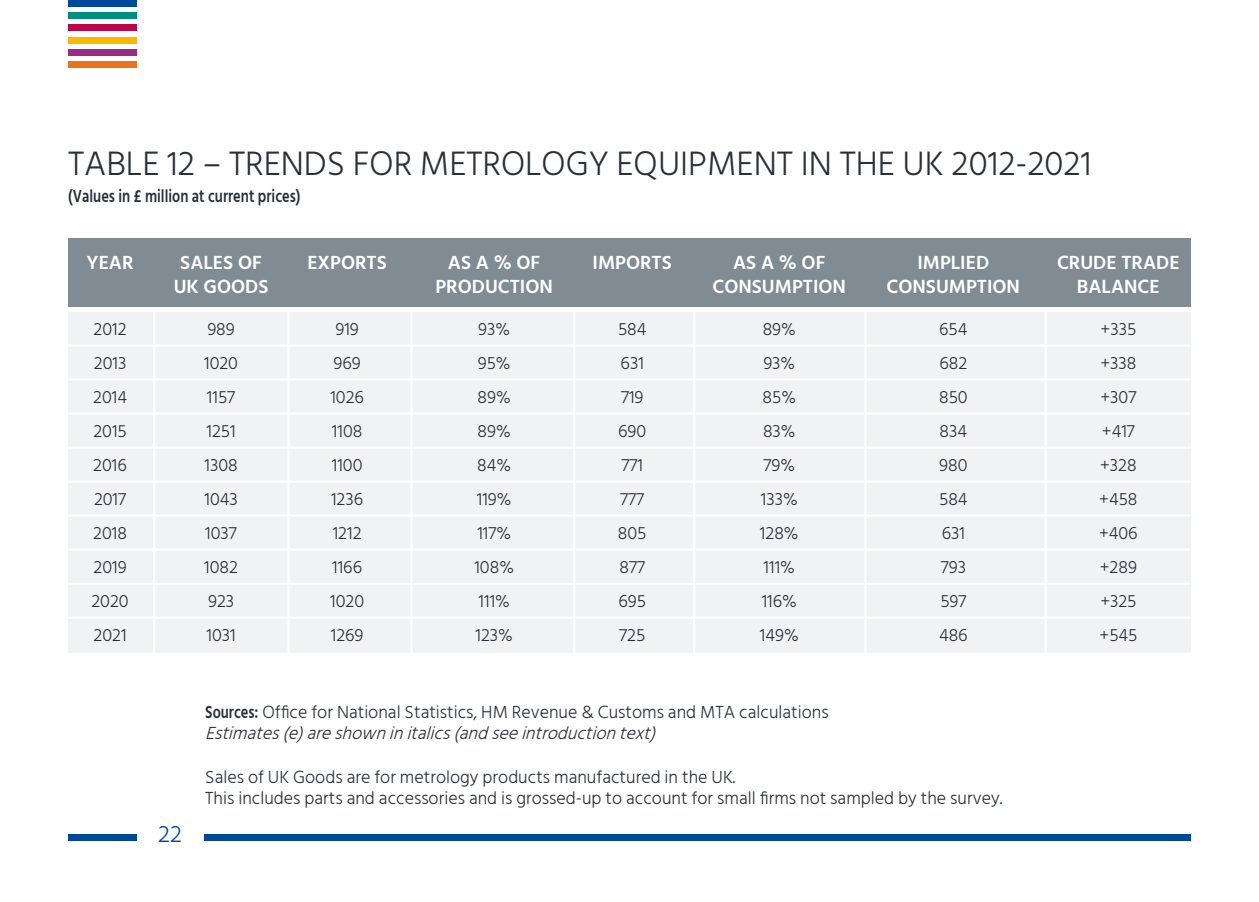
<style>
.page{position:relative;width:1259px;height:902px;background:#fff}
.page>*{position:absolute;margin:0;border:0;box-sizing:border-box;transform-origin:0 0}
.t1{font:300 34.8px "Hind Siliguri";color:#25303b}
.t2{font:300 24px "Hind Siliguri";color:#00489a}
.t3{font:600 19.5px "Hind Siliguri";color:#fff}
.t4{font:300 18px/21.6px "Hind Siliguri";color:#25303b}
.t5{font:600 18px "Hind Siliguri";color:#25303b;scale:.8 1}
.s1{font-weight:600}
.s2{font-style:italic}
</style>
<div class="page">
<div style="left:68px;top:833px;width:68px;height:7px;background:#00489a"></div>
<div style="left:204px;top:833px;width:987px;height:7px;background:#00489a"></div>
<div style="left:68px;top:12px;width:68px;height:7px;background:#008e80"></div>
<div style="left:68px;top:25px;width:68px;height:6px;background:#b90748"></div>
<div style="left:68px;top:37px;width:68px;height:6px;background:#fbb800"></div>
<div style="left:68px;top:49px;width:68px;height:7px;background:#972c87"></div>
<div style="left:68px;top:62px;width:68px;height:6px;background:#ee7219"></div>
<div style="left:68px;top:0;width:68px;height:6px;background:#00489a"></div>
<div style="left:68px;top:238px;width:1123px;height:68px;background:#808b94"></div>
<div style="left:68px;top:313px;width:1123px;height:340px;background:#f1f2f4"></div>
<hr style="left:153px;top:310px;width:2px;height:346px;background:#fff">
<hr style="left:287px;top:310px;width:3px;height:346px;background:#fff">
<hr style="left:410px;top:310px;width:2px;height:345px;background:#fff">
<hr style="left:573px;top:310px;width:2px;height:346px;background:#fff">
<hr style="left:693px;top:310px;width:2px;height:345px;background:#fff">
<hr style="left:864px;top:310px;width:2px;height:345px;background:#fff">
<hr style="left:1044px;top:310px;width:2px;height:346px;background:#fff">
<hr style="left:68px;top:344px;width:1123px;height:2px;background:#fff">
<hr style="left:68px;top:378px;width:1123px;height:2px;background:#fff">
<hr style="left:68px;top:412px;width:1123px;height:2px;background:#fff">
<hr style="left:68px;top:446px;width:1123px;height:2px;background:#fff">
<hr style="left:68px;top:480px;width:1123px;height:2px;background:#fff">
<hr style="left:68px;top:514px;width:1123px;height:2px;background:#fff">
<hr style="left:68px;top:548px;width:1123px;height:2px;background:#fff">
<hr style="left:68px;top:582px;width:1123px;height:2px;background:#fff">
<hr style="left:68px;top:616px;width:1123px;height:2px;background:#fff">
<h1 class="t1" style="left:68px;top:143px;width:1025px">TABLE 12 – TRENDS FOR METROLOGY EQUIPMENT IN THE UK 2012-2021</h1>
<p class="t5" style="left:68px;top:183px;width:292px">(Values in £ million at current prices)</p>
<p class="t3" style="left:86px;top:247px;width:49px">YEAR</p>
<p class="t3" style="left:180px;top:247px;width:83px">SALES OF</p>
<p class="t3" style="left:307px;top:247px;width:81px">EXPORTS</p>
<p class="t3" style="left:448px;top:247px;width:94px">AS A % OF</p>
<p class="t3" style="left:592px;top:247px;width:81px">IMPORTS</p>
<p class="t3" style="left:733px;top:247px;width:94px">AS A % OF</p>
<p class="t3" style="left:917px;top:247px;width:73px">IMPLIED</p>
<p class="t3" style="left:1057px;top:247px;width:124px">CRUDE TRADE</p>
<p class="t3" style="left:174px;top:271px;width:96px">UK GOODS</p>
<p class="t3" style="left:435px;top:271px;width:119px">PRODUCTION</p>
<p class="t3" style="left:712px;top:271px;width:135px">CONSUMPTION</p>
<p class="t3" style="left:886px;top:271px;width:135px">CONSUMPTION</p>
<p class="t3" style="left:1077px;top:271px;width:84px">BALANCE</p>
<p class="t4" style="left:94px;top:318px;width:35px">2012</p>
<p class="t4" style="left:207px;top:318px;width:29px">989</p>
<p class="t4" style="left:335px;top:318px;width:25px">919</p>
<p class="t4" style="left:478px;top:318px;width:33px">93%</p>
<p class="t4" style="left:618px;top:318px;width:30px">584</p>
<p class="t4" style="left:762px;top:318px;width:35px">89%</p>
<p class="t4" style="left:939px;top:318px;width:30px">654</p>
<p class="t4" style="left:1100px;top:318px;width:37px">+335</p>
<p class="t4" style="left:94px;top:352px;width:34px">2013</p>
<p class="t4" style="left:204px;top:352px;width:35px">1020</p>
<p class="t4" style="left:333px;top:352px;width:29px">969</p>
<p class="t4" style="left:478px;top:352px;width:34px">95%</p>
<p class="t4" style="left:620px;top:352px;width:25px">631</p>
<p class="t4" style="left:763px;top:352px;width:33px">93%</p>
<p class="t4" style="left:939px;top:352px;width:29px">682</p>
<p class="t4" style="left:1100px;top:352px;width:37px">+338</p>
<p class="t4" style="left:93px;top:386px;width:35px">2014</p>
<p class="t4" style="left:207px;top:386px;width:30px">1157</p>
<p class="t4" style="left:330px;top:386px;width:35px">1026</p>
<p class="t4" style="left:477px;top:386px;width:35px">89%</p>
<p class="t4" style="left:621px;top:386px;width:24px">719</p>
<p class="t4" style="left:762px;top:386px;width:35px">85%</p>
<p class="t4" style="left:939px;top:386px;width:30px">850</p>
<p class="t4" style="left:1100px;top:386px;width:37px">+307</p>
<p class="t4" style="left:93px;top:420px;width:35px">2015</p>
<p class="t4" style="left:206px;top:420px;width:31px">1251</p>
<p class="t4" style="left:332px;top:420px;width:32px">1108</p>
<p class="t4" style="left:477px;top:420px;width:35px">89%</p>
<p class="t4" style="left:618px;top:420px;width:30px">690</p>
<p class="t4" style="left:763px;top:420px;width:34px">83%</p>
<p class="t4" style="left:939px;top:420px;width:29px">834</p>
<p class="t4" style="left:1102px;top:420px;width:34px">+417</p>
<p class="t4" style="left:93px;top:454px;width:35px">2016</p>
<p class="t4" style="left:204px;top:454px;width:35px">1308</p>
<p class="t4" style="left:332px;top:454px;width:32px">1100</p>
<p class="t4" style="left:477px;top:454px;width:35px">84%</p>
<p class="t4" style="left:621px;top:454px;width:23px">771</p>
<p class="t4" style="left:763px;top:454px;width:33px">79%</p>
<p class="t4" style="left:939px;top:454px;width:30px">980</p>
<p class="t4" style="left:1100px;top:454px;width:38px">+328</p>
<p class="t4" style="left:94px;top:488px;width:34px">2017</p>
<p class="t4" style="left:204px;top:488px;width:35px">1043</p>
<p class="t4" style="left:331px;top:488px;width:34px">1236</p>
<p class="t4" style="left:477px;top:488px;width:36px">119%</p>
<p class="t4" style="left:620px;top:488px;width:25px">777</p>
<p class="t4" style="left:761px;top:488px;width:38px">133%</p>
<p class="t4" style="left:939px;top:488px;width:30px">584</p>
<p class="t4" style="left:1099px;top:488px;width:40px">+458</p>
<p class="t4" style="left:93px;top:522px;width:35px">2018</p>
<p class="t4" style="left:205px;top:522px;width:33px">1037</p>
<p class="t4" style="left:333px;top:522px;width:30px">1212</p>
<p class="t4" style="left:477px;top:522px;width:35px">117%</p>
<p class="t4" style="left:618px;top:522px;width:30px">805</p>
<p class="t4" style="left:760px;top:522px;width:40px">128%</p>
<p class="t4" style="left:941px;top:522px;width:25px">631</p>
<p class="t4" style="left:1099px;top:522px;width:40px">+406</p>
<p class="t4" style="left:94px;top:556px;width:35px">2019</p>
<p class="t4" style="left:204px;top:556px;width:35px">1082</p>
<p class="t4" style="left:332px;top:556px;width:31px">1166</p>
<p class="t4" style="left:474px;top:556px;width:41px">108%</p>
<p class="t4" style="left:619px;top:556px;width:27px">877</p>
<p class="t4" style="left:763px;top:556px;width:33px">111%</p>
<p class="t4" style="left:940px;top:556px;width:27px">793</p>
<p class="t4" style="left:1099px;top:556px;width:39px">+289</p>
<p class="t4" style="left:91px;top:589px;width:39px">2020</p>
<p class="t4" style="left:208px;top:589px;width:28px">923</p>
<p class="t4" style="left:330px;top:589px;width:35px">1020</p>
<p class="t4" style="left:478px;top:589px;width:33px">111%</p>
<p class="t4" style="left:618px;top:589px;width:29px">695</p>
<p class="t4" style="left:761px;top:589px;width:37px">116%</p>
<p class="t4" style="left:940px;top:589px;width:28px">597</p>
<p class="t4" style="left:1100px;top:589px;width:38px">+325</p>
<p class="t4" style="left:94px;top:623px;width:35px">2021</p>
<p class="t4" style="left:207px;top:623px;width:31px">1031</p>
<p class="t4" style="left:331px;top:623px;width:34px">1269</p>
<p class="t4" style="left:475px;top:623px;width:39px">123%</p>
<p class="t4" style="left:619px;top:623px;width:28px">725</p>
<p class="t4" style="left:760px;top:623px;width:40px">149%</p>
<p class="t4" style="left:939px;top:623px;width:30px">486</p>
<p class="t4" style="left:1099px;top:623px;width:39px">+545</p>
<h2 class="t2" style="left:158px;top:819px;width:25px">22</h2>
<p class="t4" style="left:205px;top:700px;width:625px"><span class="s1">Sources:</span> Office for National Statistics, HM Revenue &amp; Customs and MTA calculations<br><span class="s2">Estimates(e)areshowninitalics(andseeintroductiontext)</span></p>
<p class="t4" style="left:205px;top:765px;width:798px">Sales of UK Goods are for metrology products manufactured in the UK.<br>This includes parts and accessories and is grossed-up to account for small firms not sampled by the survey.</p>
</div>
